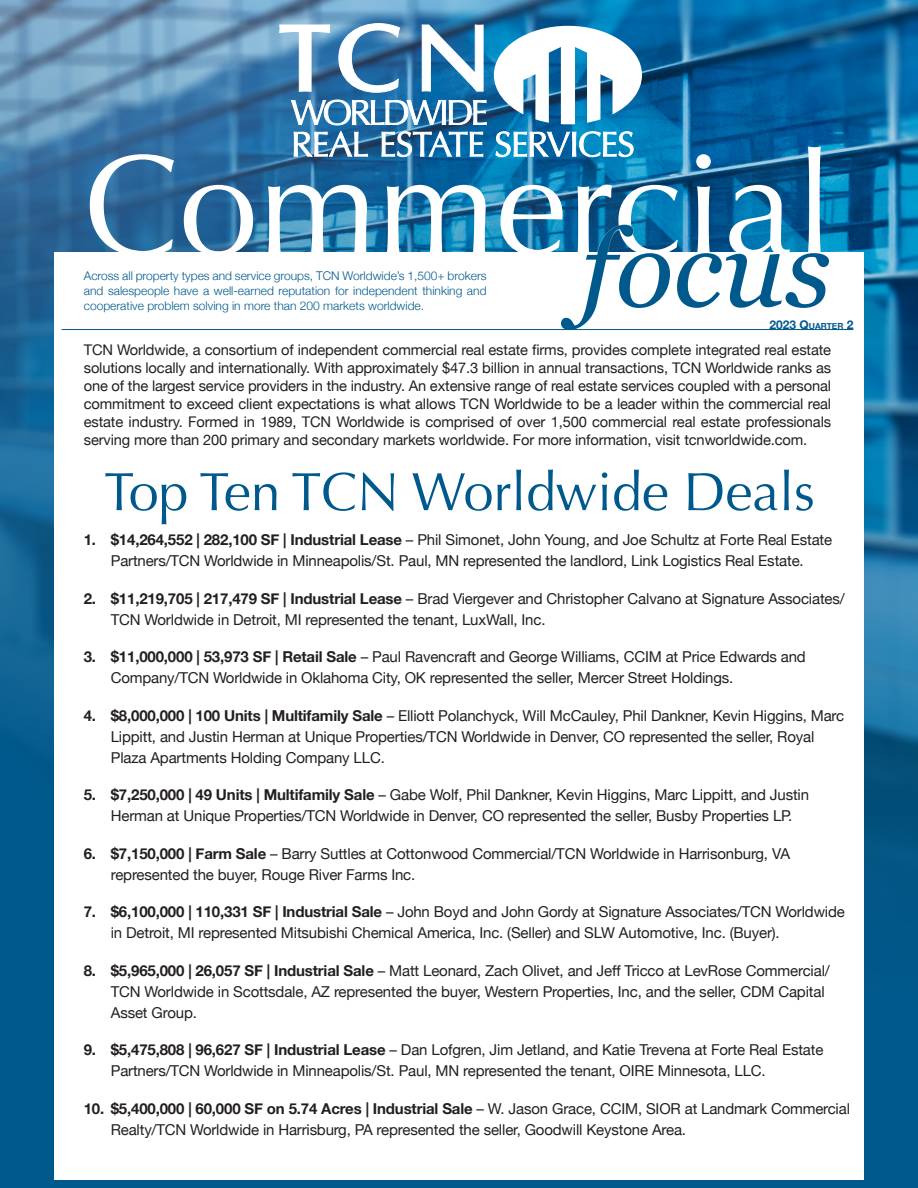
<style>
.page{position:relative;width:918px;height:1188px;background:#00598c}
.page>*{position:absolute;margin:0;border:0;box-sizing:border-box;transform-origin:0 0}
.commercial{font:142.5px "Optima";color:#fff}
.focus{font:italic 108px "Georgia";color:#00598c}
.Top_10_Header{font:54px "Optima";letter-spacing:-.005em;color:#00598c}
.t1{font:15px/21px "Helvetica Neue";letter-spacing:-.01em;color:#231f20}
.blurb{font:14.7px/18px "Helvetica Neue";letter-spacing:-.01em;color:#231f20;text-align:justify}
.blurb-2{font:300 12px/15px "Helvetica Neue";color:#00598c;text-align:justify}
.volume{font:700 12px "Helvetica Neue";color:#00598c}
.s1{font-size:8.4px}
.s2{font-weight:700}
</style>
<div class="page">
<img style="left:0;top:0;width:918px;height:707px">
<svg style="left:279px;top:24px;width:51px;height:68px;background:#84aac8"></svg>
<svg style="left:338px;top:23px;width:62px;height:70px;background:#7099bc"></svg>
<svg style="left:422px;top:24px;width:62px;height:68px;background:#7caac9"></svg>
<svg style="left:494px;top:26px;width:148px;height:98px;background:#9cc4db"></svg>
<svg style="left:290px;top:99px;width:197px;height:58px;background:#6496bb"></svg>
<svg style="left:495px;top:131px;width:139px;height:26px;background:#62add2"></svg>
<svg style="left:2px;top:673px;width:916px;height:175px"></svg>
<div style="left:54px;top:252px;width:810px;height:928px;background:#fff"></div>
<div style="left:560px;top:225px;width:270px;height:105px;background:#fff;opacity:.75"></div>
<hr style="left:62px;top:329px;width:792px;height:1px;background:#00598c">
<p class="commercial" style="left:84px;top:123px;width:752px">Commercial</p>
<p class="focus" style="left:580px;top:190px;width:253px">focus</p>
<p class="blurb-2" style="left:84px;top:267px;width:404px">Across all property types and service groups, TCN Worldwide’s 1,500+ brokers and salespeople have a well-earned reputation for independent thinking and cooperative problem solving in more than 200 markets worldwide.</p>
<p class="blurb" style="left:84px;top:341px;width:749px">TCN Worldwide, a consortium of independent commercial real estate firms, provides complete integrated real estate solutions locally and internationally. With approximately $47.3 billion in annual transactions, TCN Worldwide ranks as one of the largest service providers in the industry. An extensive range of real estate services coupled with a personal commitment to exceed client expectations is what allows TCN Worldwide to be a leader within the commercial real estate industry. Formed in 1989, TCN Worldwide is comprised of over 1,500 commercial real estate professionals serving more than 200 primary and secondary markets worldwide. For more information, visit tcnworldwide.com.</p>
<p class="volume" style="left:770px;top:316px;width:85px">2023 Q<span class="s1">UARTER</span> 2</p>
<p class="Top_10_Header" style="left:104px;top:460px;width:712px">Top Ten TCN Worldwide Deals</p>
<p class="t1" style="left:84px;top:530px;width:750px;text-align:center"><span class="s2">1. $14,264,552 | 282,100 SF | Industrial Lease</span> – Phil Simonet, John Young, and Joe Schultz at Forte Real Estate<br>Partners/TCN Worldwide in Minneapolis/St. Paul, MN represented the landlord, Link Logistics Real Estate.</p>
<p class="t1" style="left:111px;top:589px;width:736px;text-indent:-27px"><span class="s2">2. $11,219,705 | 217,479 SF | Industrial Lease</span> – Brad Viergever and Christopher Calvano at Signature Associates/<br>TCN Worldwide in Detroit, MI represented the tenant, LuxWall, Inc.</p>
<p class="t1" style="left:111px;top:647px;width:696px;text-indent:-27px"><span class="s2">3. $11,000,000 | 53,973 SF | Retail Sale</span> – Paul Ravencraft and George Williams, CCIM at Price Edwards and<br>Company/TCN Worldwide in Oklahoma City, OK represented the seller, Mercer Street Holdings.</p>
<p class="t1" style="left:111px;top:706px;width:735px;text-indent:-27px"><span class="s2">4. $8,000,000 | 100 Units | Multifamily Sale</span> – Elliott Polanchyck, Will McCauley, Phil Dankner, Kevin Higgins, Marc<br>Lippitt, and Justin Herman at Unique Properties/TCN Worldwide in Denver, CO represented the seller, Royal<br>Plaza Apartments Holding Company LLC.</p>
<p class="t1" style="left:111px;top:785px;width:700px;text-indent:-27px"><span class="s2">5. $7,250,000 | 49 Units | Multifamily Sale</span> – Gabe Wolf, Phil Dankner, Kevin Higgins, Marc Lippitt, and Justin<br>Herman at Unique Properties/TCN Worldwide in Denver, CO represented the seller, Busby Properties LP.</p>
<p class="t1" style="left:111px;top:844px;width:681px;text-indent:-27px"><span class="s2">6. $7,150,000 | Farm Sale</span> – Barry Suttles at Cottonwood Commercial/TCN Worldwide in Harrisonburg, VA represented the buyer, Rouge River Farms Inc.</p>
<p class="t1" style="left:111px;top:902px;width:736px;text-indent:-27px"><span class="s2">7. $6,100,000 | 110,331 SF | Industrial Sale</span> – John Boyd and John Gordy at Signature Associates/TCN Worldwide in Detroit, MI represented Mitsubishi Chemical America, Inc. (Seller) and SLW Automotive, Inc. (Buyer).</p>
<p class="t1" style="left:111px;top:961px;width:721px;text-indent:-27px"><span class="s2">8. $5,965,000 | 26,057 SF | Industrial Sale</span> – Matt Leonard, Zach Olivet, and Jeff Tricco at LevRose Commercial/<br>TCN Worldwide in Scottsdale, AZ represented the buyer, Western Properties, Inc, and the seller, CDM Capital<br>Asset Group.</p>
<p class="t1" style="left:111px;top:1040px;width:714px;text-indent:-27px"><span class="s2">9. $5,475,808 | 96,627 SF | Industrial Lease</span> – Dan Lofgren, Jim Jetland, and Katie Trevena at Forte Real Estate<br>Partners/TCN Worldwide in Minneapolis/St. Paul, MN represented the tenant, OIRE Minnesota, LLC.</p>
<p class="t1" style="left:111px;top:1099px;width:741px;text-indent:-27px"><span class="s2">10. $5,400,000 | 60,000 SF on 5.74 Acres | Industrial Sale</span> – W. Jason Grace, CCIM, SIOR at Landmark Commercial<br>Realty/TCN Worldwide in Harrisburg, PA represented the seller, Goodwill Keystone Area.</p>
</div>
